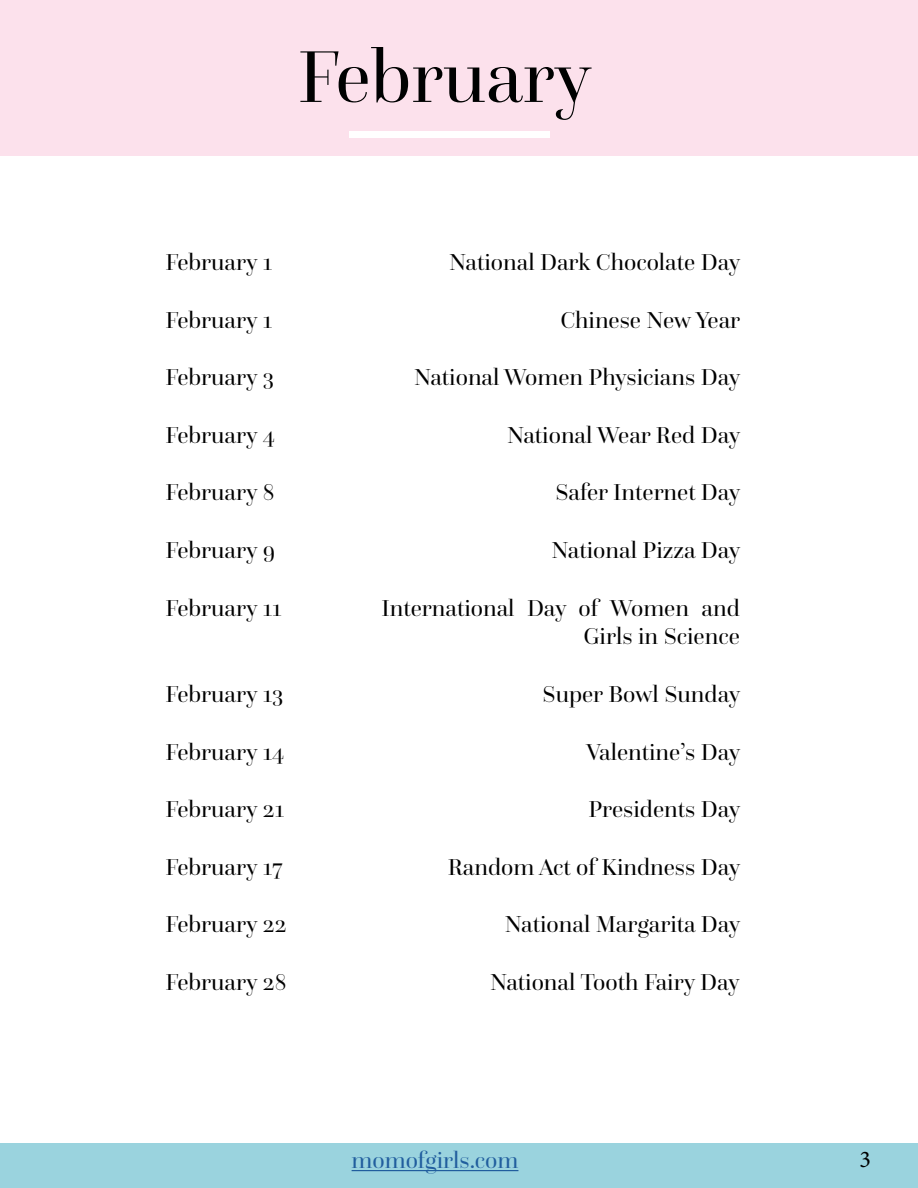
<style>
.page{position:relative;width:918px;height:1188px;background:#fff}
.page>*{position:absolute;margin:0;border:0;box-sizing:border-box;transform-origin:0 0}
.t1{font:76.5px "Questa Grande";color:#000101}
.t2{font:24px/28.8px "Questa Grande";color:#000;text-align:right}
.t3{font:24px "Questa Grande";color:#215e9e}
.t4{font:24px "Minion Pro";color:#000}
</style>
<div class="page">
<div style="left:0;top:0;width:918px;height:155px;background:#fce1ec"></div>
<div style="left:349px;top:131px;width:200px;height:7px;background:#fff"></div>
<div style="left:0;top:1143px;width:918px;height:45px;background:#9ad3de"></div>
<hr style="left:352px;top:1170px;width:166px;height:1px;background:#215e9e">
<h1 class="t1" style="left:298px;top:31px;width:295px">February</h1>
<p class="t2" style="left:166px;top:248px;width:108px">February 1</p>
<p class="t2" style="left:449px;top:248px;width:293px">National Dark Chocolate Day</p>
<p class="t2" style="left:166px;top:305px;width:108px">February 1</p>
<p class="t2" style="left:560px;top:305px;width:181px">Chinese New Year</p>
<p class="t2" style="left:166px;top:363px;width:110px">February 3</p>
<p class="t2" style="left:414px;top:363px;width:328px">National Women Physicians Day</p>
<p class="t2" style="left:166px;top:420px;width:111px">February 4</p>
<p class="t2" style="left:507px;top:420px;width:235px">National Wear Red Day</p>
<p class="t2" style="left:166px;top:478px;width:110px">February 8</p>
<p class="t2" style="left:555px;top:478px;width:186px">Safer Internet Day</p>
<p class="t2" style="left:166px;top:536px;width:111px">February 9</p>
<p class="t2" style="left:552px;top:536px;width:190px">National Pizza Day</p>
<p class="t2" style="left:166px;top:593px;width:118px">February 11</p>
<p class="t2" style="left:382px;top:593px;width:360px">International Day of Women and<br>Girls in Science</p>
<p class="t2" style="left:166px;top:680px;width:119px">February 13</p>
<p class="t2" style="left:542px;top:680px;width:199px">Super Bowl Sunday</p>
<p class="t2" style="left:166px;top:737px;width:120px">February 14</p>
<p class="t2" style="left:586px;top:737px;width:155px">Valentine’s Day</p>
<p class="t2" style="left:166px;top:795px;width:120px">February 21</p>
<p class="t2" style="left:588px;top:795px;width:153px">Presidents Day</p>
<p class="t2" style="left:166px;top:852px;width:119px">February 17</p>
<p class="t2" style="left:448px;top:852px;width:294px">Random Act of Kindness Day</p>
<p class="t2" style="left:166px;top:910px;width:123px">February 22</p>
<p class="t2" style="left:505px;top:910px;width:237px">National Margarita Day</p>
<p class="t2" style="left:166px;top:968px;width:122px">February 28</p>
<p class="t2" style="left:490px;top:968px;width:251px">National Tooth Fairy Day</p>
<p class="t3" style="left:352px;top:1146px;width:168px">momofgirls.com</p>
<p class="t4" style="left:860px;top:1143px;width:13px">3</p>
</div>
